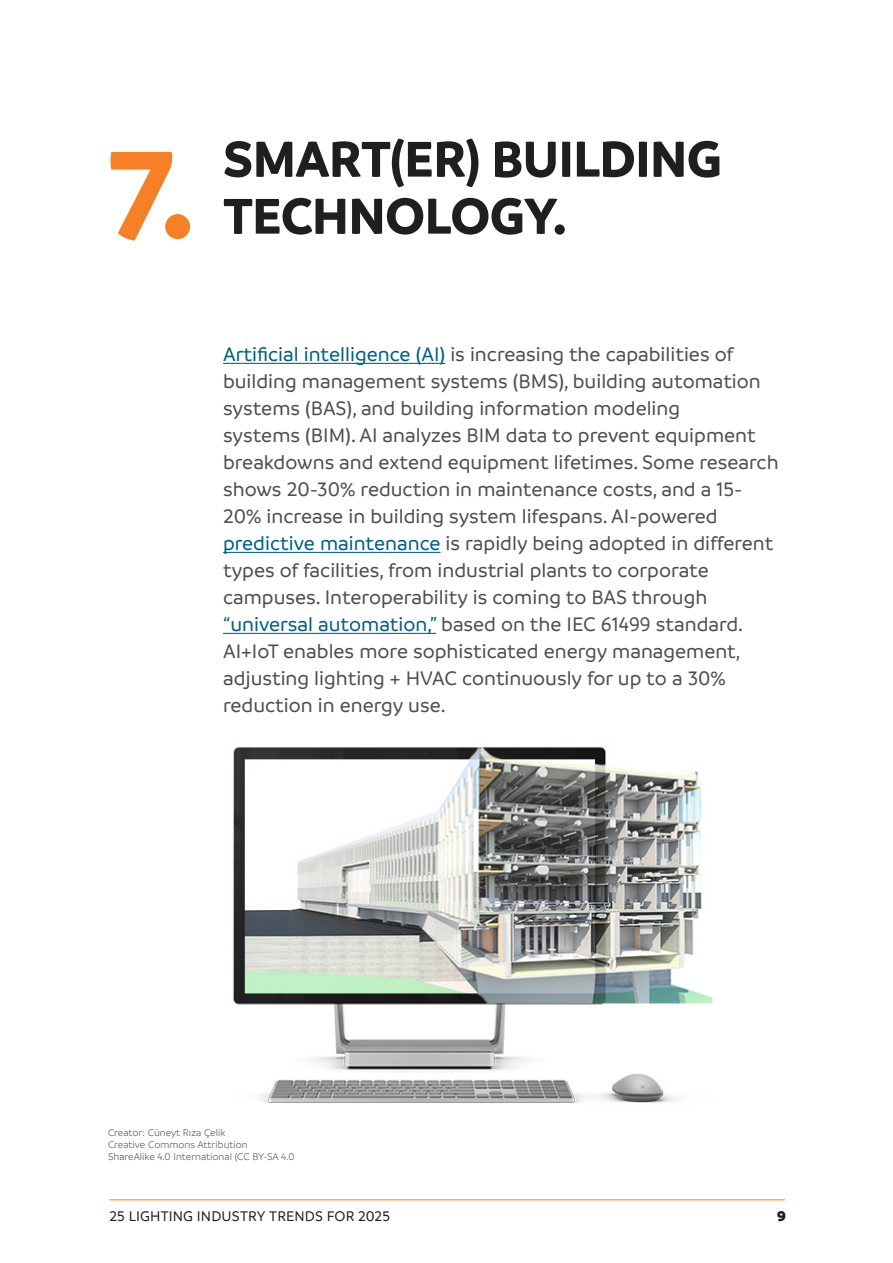
<style>
.page{position:relative;width:893px;height:1263px;background:#fff}
.page>*{position:absolute;margin:0;border:0;box-sizing:border-box;transform-origin:0 0}
.t1{font:700 132px "Branding";color:#f58026}
.t2{font:700 54px/57px "Branding";letter-spacing:-.01em;color:#1f1f20}
.t3{font:500 21px/27px "Branding";color:#4d4e4e}
.t4{font:500 15px "Branding";letter-spacing:.01em;color:#1f1f20}
.t5{font:900 15px "Branding";color:#1f1f20}
.t6{font:300 10.5px/12px "Branding";color:#4d4e4e}
.s1{color:#005e83}
</style>
<div class="page">
<hr style="left:110px;top:1199px;width:675px;height:1px;background:#f58026">
<img style="left:232px;top:747px;width:481px;height:356px">
<hr style="left:223px;top:363px;width:222px;height:1px;background:#005e83">
<hr style="left:223px;top:552px;width:218px;height:1px;background:#005e83">
<hr style="left:223px;top:633px;width:213px;height:1px;background:#005e83">
<h1 class="t1" style="left:108px;top:118px;width:88px">7.</h1>
<h2 class="t2" style="left:223px;top:130px;width:500px">SMART(ER) BUILDING<br>TECHNOLOGY.</h2>
<p class="t3" style="left:223px;top:341px;width:557px"><span class="s1">Artificial intelligence (AI)</span> is increasing the capabilities of building management systems (BMS), building automation systems (BAS), and building information modeling<br>systems (BIM). AI analyzes BIM data to prevent equipment breakdowns and extend equipment lifetimes. Some research shows 20-30% reduction in maintenance costs, and a 15- 20% increase in building system lifespans. AI-powered <span class="s1">predictive maintenance</span> is rapidly being adopted in different types of facilities, from industrial plants to corporate campuses. Interoperability is coming to BAS through <span class="s1">“universal automation,”</span> based on the IEC 61499 standard.<br>AI+IoT enables more sophisticated energy management, adjusting lighting + HVAC continuously for up to a 30% reduction in energy use.</p>
<p class="t6" style="left:108px;top:1127px;width:188px">Creator: Cüneyt Rıza Çelik<br>Creative Commons Attribution<br>ShareAlike 4.0 International (CC BY-SA 4.0</p>
<p class="t4" style="left:110px;top:1208px;width:282px">25 LIGHTING INDUSTRY TRENDS FOR 2025</p>
<p class="t5" style="left:777px;top:1207px;width:10px">9</p>
</div>
